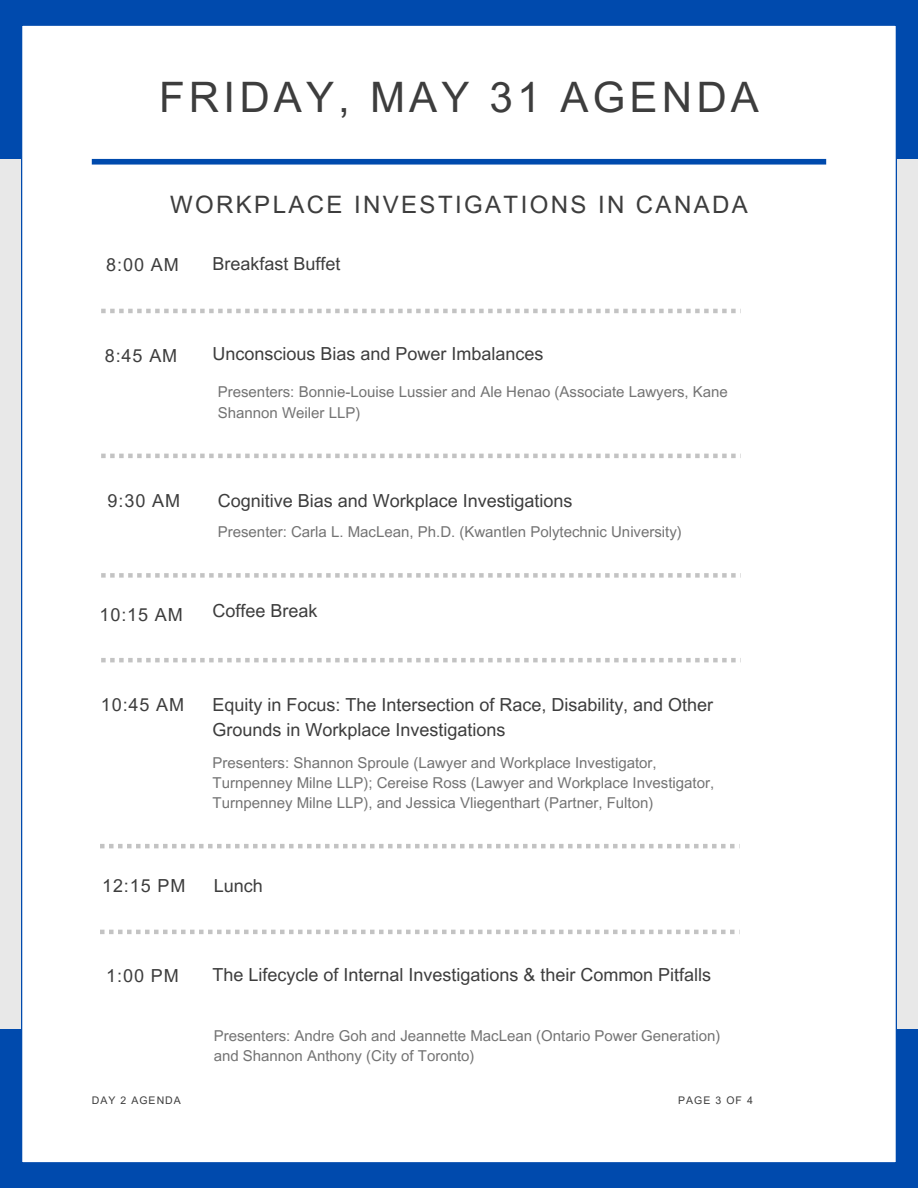
<style>
.page{position:relative;width:918px;height:1188px;background:#e8e8e8}
.page>*{position:absolute;margin:0;border:0;box-sizing:border-box;transform-origin:0 0}
.t1{font:42px "Arial MT Pro";letter-spacing:.1em;color:#3d3d3d}
.t2{font:24px "Arial MT Pro";letter-spacing:.1em;color:#3d3d3d}
.t3{font:18px/24.8px "Arial MT Pro";color:#3d3d3d}
.t4{font:15px/20.2px "Arial MT Pro";color:#737373}
.t5{font:10.5px "Arial MT Pro";letter-spacing:.1em;color:#3d3d3d}
</style>
<div class="page">
<div style="left:0;top:0;width:918px;height:159px;background:#004aad"></div>
<div style="left:0;top:1029px;width:918px;height:159px;background:#004aad"></div>
<div style="left:21px;top:25px;width:875px;height:1138px;background:#fff"></div>
<div style="left:92px;top:159px;width:734px;height:6px;background:#004aad"></div>
<svg style="left:101px;top:309px;width:640px;height:4px"></svg>
<svg style="left:101px;top:573px;width:640px;height:5px"></svg>
<svg style="left:101px;top:658px;width:640px;height:4px"></svg>
<svg style="left:100px;top:844px;width:640px;height:4px"></svg>
<svg style="left:101px;top:454px;width:640px;height:4px"></svg>
<svg style="left:100px;top:930px;width:640px;height:4px"></svg>
<h2 class="t1" style="left:159px;top:82px;width:601px">FRIDAY, MAY 31 AGENDA</h2>
<h3 class="t2" style="left:170px;top:195px;width:579px">WORKPLACE INVESTIGATIONS IN CANADA</h3>
<h4 class="t3" style="left:106px;top:255px;width:74px">8:00 AM</h4>
<h3 class="t3" style="left:213px;top:254px;width:129px">Breakfast Buffet</h3>
<h4 class="t3" style="left:105px;top:346px;width:74px">8:45 AM</h4>
<h5 class="t3" style="left:213px;top:344px;width:332px">Unconscious Bias and Power Imbalances</h5>
<h3 class="t4" style="left:218px;top:384px;width:512px">Presenters: Bonnie-Louise Lussier and Ale Henao (Associate Lawyers, Kane<br>Shannon Weiler LLP)</h3>
<h4 class="t3" style="left:108px;top:491px;width:74px">9:30 AM</h4>
<h3 class="t3" style="left:218px;top:491px;width:356px">Cognitive Bias and Workplace Investigations</h3>
<h3 class="t4" style="left:218px;top:523px;width:466px">Presenter: Carla L. MacLean, Ph.D. (Kwantlen Polytechnic University)</h3>
<h4 class="t3" style="left:100px;top:604px;width:85px">10:15 AM</h4>
<h5 class="t3" style="left:213px;top:600px;width:106px">Coffee Break</h5>
<h3 class="t3" style="left:101px;top:695px;width:85px">10:45 AM</h3>
<h4 class="t3" style="left:213px;top:695px;width:502px">Equity in Focus: The Intersection of Race, Disability, and Other<br>Grounds in Workplace Investigations</h4>
<h5 class="t4" style="left:213px;top:754px;width:503px">Presenters: Shannon Sproule (Lawyer and Workplace Investigator,<br>Turnpenney Milne LLP); Cereise Ross (Lawyer and Workplace Investigator,<br>Turnpenney Milne LLP), and Jessica Vliegenthart (Partner, Fulton)</h5>
<h3 class="t3" style="left:102px;top:876px;width:85px">12:15 PM</h3>
<h4 class="t3" style="left:214px;top:876px;width:50px">Lunch</h4>
<h4 class="t3" style="left:106px;top:966px;width:74px">1:00 PM</h4>
<h5 class="t3" style="left:213px;top:965px;width:500px">The Lifecycle of Internal Investigations &amp; their Common Pitfalls</h5>
<p class="t4" style="left:214px;top:1028px;width:508px">Presenters: Andre Goh and Jeannette MacLean (Ontario Power Generation) and Shannon Anthony (City of Toronto)</p>
<h1 class="t5" style="left:92px;top:1096px;width:91px">DAY 2 AGENDA</h1>
<h1 class="t5" style="left:678px;top:1096px;width:76px">PAGE 3 OF 4</h1>
</div>
